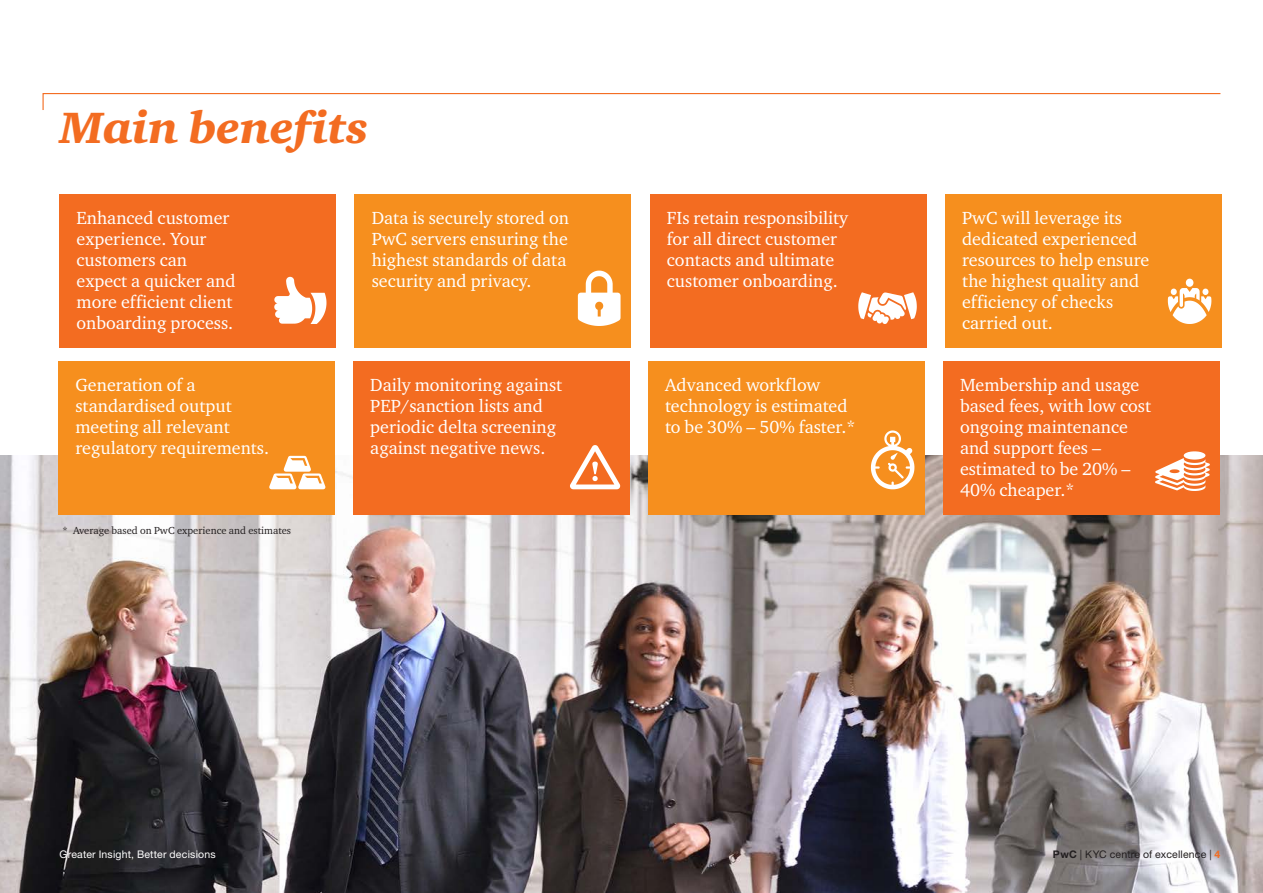
<style>
.page{position:relative;width:1263px;height:893px;background:#fff}
.page>*{position:absolute;margin:0;border:0;box-sizing:border-box;transform-origin:0 0}
.Head_1{font:italic 900 45px "Charter ITC Std";color:#f36c21}
.Paragraph_Style_1{font:18px/21px "Charter ITC Std";color:#fff}
.t1{font:10.5px "Charter ITC Std";color:#231f20}
.Folio_page_number_Le{font:10.5px "Helvetica Neue LTW1 G";letter-spacing:.02em;color:#fff}
.Folio_page_number_Le-2{font:10.5px "Helvetica Neue LTW1 G";letter-spacing:.015em;color:#231f20}
.s1{font-weight:700}
.s2{font-weight:700;color:#f36c21}
</style>
<div class="page">
<img style="left:0;top:456px;width:1263px;height:437px">
<div style="left:648px;top:361px;width:276px;height:153px;background:#f68f1e"></div>
<svg style="left:871px;top:430px;width:43px;height:59px"></svg>
<div style="left:355px;top:194px;width:276px;height:153px;background:#f68f1e"></div>
<svg style="left:578px;top:271px;width:42px;height:55px"></svg>
<div style="left:943px;top:361px;width:276px;height:153px;background:#f36c21"></div>
<svg style="left:1155px;top:451px;width:55px;height:40px"></svg>
<div style="left:353px;top:361px;width:277px;height:153px;background:#f36c21"></div>
<svg style="left:570px;top:445px;width:50px;height:44px"></svg>
<div style="left:58px;top:361px;width:277px;height:153px;background:#f68f1e"></div>
<svg style="left:269px;top:456px;width:56px;height:33px"></svg>
<div style="left:650px;top:194px;width:276px;height:153px;background:#f36c21"></div>
<svg style="left:858px;top:292px;width:59px;height:32px"></svg>
<div style="left:60px;top:194px;width:276px;height:153px;background:#f36c21"></div>
<svg style="left:274px;top:277px;width:52px;height:47px"></svg>
<svg style="left:42px;top:93px;width:1179px;height:17px"></svg>
<div style="left:945px;top:194px;width:276px;height:153px;background:#f68f1e"></div>
<svg style="left:1168px;top:279px;width:43px;height:45px"></svg>
<p class="Head_1" style="left:60px;top:100px;width:310px">Main benefits</p>
<p class="Paragraph_Style_1" style="left:77px;top:207px;width:161px">Enhanced customer experience. Your customers can expect a quicker and more efficient client onboarding process.</p>
<p class="Paragraph_Style_1" style="left:75px;top:374px;width:195px">Generation of a standardised output meeting all relevant regulatory requirements.</p>
<p class="t1" style="left:62px;top:523px;width:230px">* Average based on PwC experience and estimates</p>
<p class="Paragraph_Style_1" style="left:372px;top:207px;width:199px">Data is securely stored on<br>PwC servers ensuring the highest standards of data security and privacy.</p>
<p class="Paragraph_Style_1" style="left:370px;top:374px;width:193px">Daily monitoring against<br>PEP/sanction lists and periodic delta screening against negative news.</p>
<p class="Paragraph_Style_1" style="left:667px;top:207px;width:183px">FIs retain responsibility for all direct customer contacts and ultimate customer onboarding.</p>
<p class="Paragraph_Style_1" style="left:665px;top:374px;width:192px">Advanced workflow technology is estimated to be 30% – 50% faster.*</p>
<p class="Paragraph_Style_1" style="left:962px;top:207px;width:189px">PwC will leverage its dedicated experienced resources to help ensure the highest quality and efficiency of checks carried out.</p>
<p class="Paragraph_Style_1" style="left:960px;top:374px;width:193px">Membership and usage based fees, with low cost ongoing maintenance and support fees – estimated to be 20% –<br>40% cheaper.*</p>
<p class="Folio_page_number_Le" style="left:60px;top:848px;width:158px">Greater Insight, Better decisions</p>
<p class="Folio_page_number_Le-2" style="left:1053px;top:848px;width:169px"><span class="s1">PwC</span> | KYC centre of excellence | <span class="s2">4</span></p>
</div>
